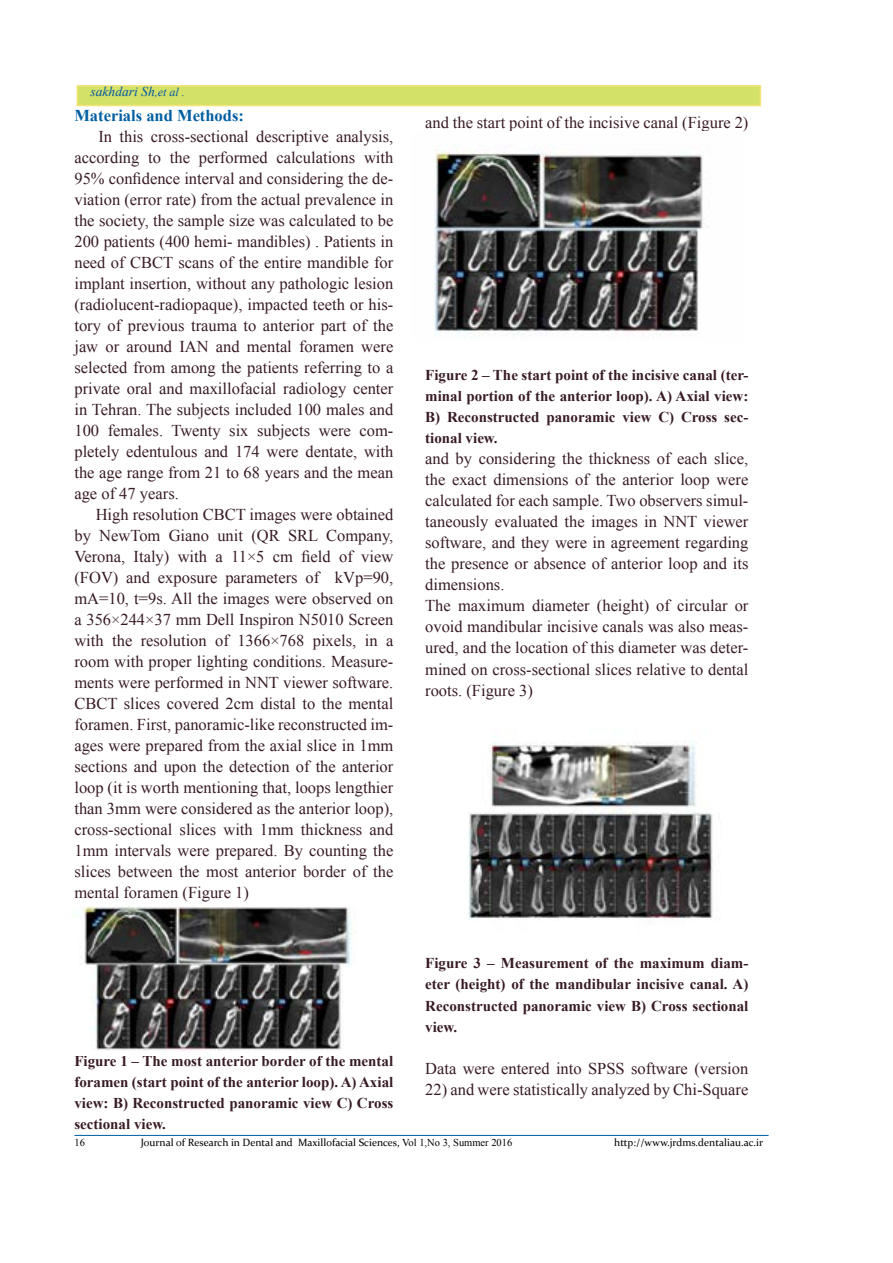
<style>
.page{position:relative;width:893px;height:1263px;background:#fff}
.page>*{position:absolute;margin:0;border:0;box-sizing:border-box;transform-origin:0 0}
.t1{font:16.5px/21px "Times New Roman";color:#381b23;text-align:justify}
.t2{font:700 16.5px "Times New Roman";color:#005fa1}
.t3{font:700 15px/21px "Times New Roman";color:#381b23;text-align:justify}
.t4{font:italic 13.5px "Times New Roman";color:#0056a7}
.t5{font:10.5px "Constantia";color:#000}
.t6{font:10.5px "Times New Roman";color:#000}
.s1{font-size:12px}
.s2{font-family:"Times New Roman"}
</style>
<div class="page">
<div style="left:77px;top:85px;width:684px;height:21px;background:#d4e167;border:2px solid #f3e579"></div>
<hr style="left:74px;top:1135px;width:695px;height:1px;background:#005fa1">
<img style="left:81px;top:907px;width:274px;height:144px">
<img style="left:434px;top:145px;width:274px;height:192px">
<img style="left:468px;top:741px;width:245px;height:179px">
<p class="t4" style="left:91px;top:82px;width:96px">sakhdari Sh<span class="s1">,et al .</span></p>
<p class="t2" style="left:74px;top:104px;width:171px">Materials and Methods:</p>
<p class="t1" style="left:74px;top:126px;width:320px;text-indent:24px">In this cross-sectional descriptive analysis, according to the performed calculations with 95% confidence interval and considering the de&shy;viation (error rate) from the actual prevalence in the society, the sample size was calculated to be 200 patients (400 hemi- mandibles) . Patients in need of CBCT scans of the entire mandible for implant insertion, without any pathologic lesion (radiolucent-radiopaque), impacted teeth or his&shy;tory of previous trauma to anterior part of the jaw or around IAN and mental foramen were selected from among the patients referring to a private oral and maxillofacial radiology center in Tehran. The subjects included 100 males and 100 females. Twenty six subjects were com&shy;pletely edentulous and 174 were dentate, with the age range from 21 to 68 years and the mean age of 47 years.</p>
<p class="t1" style="left:74px;top:504px;width:320px;text-indent:21px">High resolution CBCT images were obtained by NewTom Giano unit (QR SRL Company, Verona, Italy) with a 11×5 cm field of view (FOV) and exposure parameters of kVp=90, mA=10, t=9s. All the images were observed on a 356×244×37 mm Dell Inspiron N5010 Screen with the resolution of 1366×768 pixels, in a room with proper lighting conditions. Measure&shy;ments were performed in NNT viewer software.<br>CBCT slices covered 2cm distal to the mental foramen. First, panoramic-like reconstructed im&shy;ages were prepared from the axial slice in 1mm sections and upon the detection of the anterior loop (it is worth mentioning that, loops lengthier than 3mm were considered as the anterior loop), cross-sectional slices with 1mm thickness and 1mm intervals were prepared. By counting the slices between the most anterior border of the mental foramen (Figure 1)</p>
<p class="t3" style="left:74px;top:1050px;width:320px">Figure 1 – The most anterior border of the mental foramen (start point of the anterior loop). A) Axial view: B) Reconstructed panoramic view C) Cross sectional view.</p>
<p class="t1" style="left:425px;top:112px;width:325px">and the start point of the incisive canal (Figure 2)</p>
<p class="t3" style="left:425px;top:364px;width:325px">Figure 2 – The start point of the incisive canal (ter&shy;minal portion of the anterior loop). A) Axial view:<br>B) Reconstructed panoramic view C) Cross sec&shy;tional view.</p>
<p class="t1" style="left:425px;top:448px;width:325px;text-align:left">and by considering the thickness of each slice, the exact dimensions of the anterior loop were calculated for each sample. Two observers simul&shy;taneously evaluated the images in NNT viewer software, and they were in agreement regarding the presence or absence of anterior loop and its dimensions.<br>The maximum diameter (height) of circular or ovoid mandibular incisive canals was also meas&shy;ured, and the location of this diameter was deter&shy;mined on cross-sectional slices relative to dental roots. (Figure 3)</p>
<p class="t3" style="left:425px;top:952px;width:325px">Figure 3 – Measurement of the maximum diam&shy;eter (height) of the mandibular incisive canal. A)<br>Reconstructed panoramic view B) Cross sectional view.</p>
<p class="t1" style="left:425px;top:1057px;width:325px">Data were entered into SPSS software (version</p>
<p class="t1" style="left:425px;top:1078px;width:325px">22) and were statistically analyzed by Chi-Square</p>
<p class="t6" style="left:74px;top:1135px;width:12px">16</p>
<p class="t5" style="left:141px;top:1136px;width:373px">Journal of Research in Dental and Maxillofacial Sciences, <span class="s2">Vol 1,No 3, Summer 2016</span></p>
<p class="t5" style="left:614px;top:1136px;width:151px">http://www.jrdms.dentaliau.ac.ir</p>
</div>
